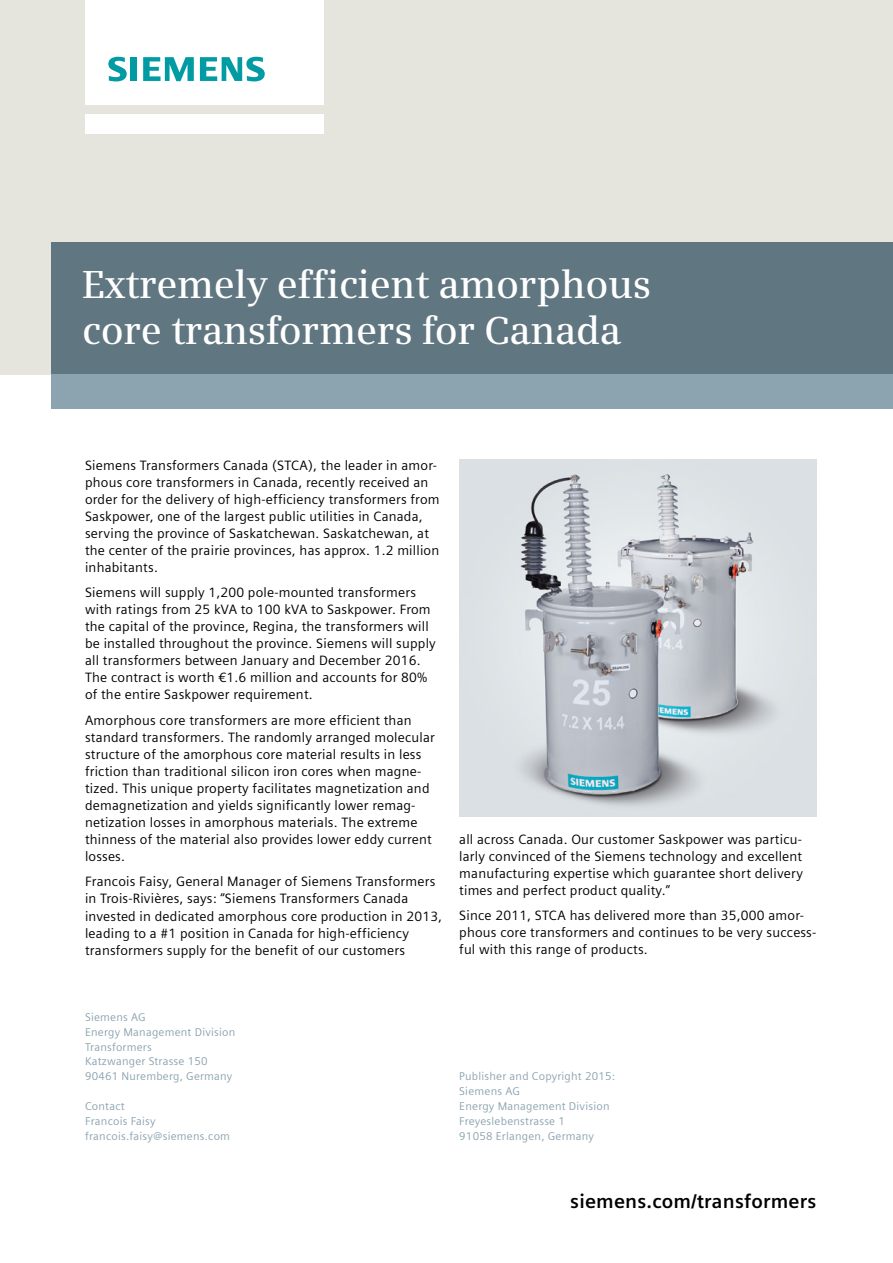
<style>
.page{position:relative;width:893px;height:1263px;background:#fff}
.page>*{position:absolute;margin:0;border:0;box-sizing:border-box;transform-origin:0 0}
.t1{font:600 39px/46.8px "Siemens Serif";letter-spacing:-.01em;color:#fff}
.t2{font:700 19.5px "Siemens Sans";letter-spacing:.01em;color:#000}
.t3{font:13.5px/17px "Siemens Sans";letter-spacing:.015em;color:#000}
.t4{font:11.25px/14.9px "Siemens Sans";letter-spacing:.02em;color:#8ca3b0}
</style>
<div class="page">
<div style="left:0;top:0;width:893px;height:374px;background:#e5e4dd"></div>
<div style="left:85px;top:114px;width:238px;height:19px;background:#fff"></div>
<div style="left:85px;top:0;width:238px;height:105px;background:#fff"></div>
<svg style="left:108px;top:57px;width:19px;height:24px"></svg>
<div style="left:130px;top:57px;width:7px;height:24px;background:#009ba3"></div>
<svg style="left:143px;top:57px;width:51px;height:24px"></svg>
<svg style="left:200px;top:57px;width:65px;height:24px"></svg>
<div style="left:51px;top:374px;width:842px;height:34px;background:#8ca3b0"></div>
<div style="left:51px;top:242px;width:842px;height:132px;background:#607680"></div>
<img style="left:459px;top:459px;width:357px;height:357px">
<h1 class="t1" style="left:82px;top:260px;width:570px">Extremely efficient amorphous core transformers for Canada</h1>
<p class="t3" style="left:85px;top:457px;width:356px">Siemens Transformers Canada (STCA), the leader in amor&shy;phous core transformers in Canada, recently received an order for the delivery of high-efficiency transformers from Saskpower, one of the largest public utilities in Canada, serving the province of Saskatchewan. Saskatchewan, at the center of the prairie provinces, has approx. 1.2 million inhabitants.</p>
<p class="t3" style="left:85px;top:584px;width:352px">Siemens will supply 1,200 pole-mounted transformers with ratings from 25 kVA to 100 kVA to Saskpower. From the capital of the province, Regina, the transformers will be installed throughout the province. Siemens will supply all transformers between January and December 2016.<br>The contract is worth €1.6 million and accounts for 80% of the entire Saskpower requirement.</p>
<p class="t3" style="left:85px;top:712px;width:351px">Amorphous core transformers are more efficient than standard transformers. The randomly arranged molecular structure of the amorphous core material results in less friction than traditional silicon iron cores when magne&shy;tized. This unique property facilitates magnetization and demagnetization and yields significantly lower remag&shy;netization losses in amorphous materials. The extreme thinness of the material also provides lower eddy current losses.</p>
<p class="t3" style="left:85px;top:873px;width:359px">Francois Faisy, General Manager of Siemens Transformers in Trois-Rivières, says: “Siemens Transformers Canada invested in dedicated amorphous core production in 2013, leading to a #1 position in Canada for high-efficiency transformers supply for the benefit of our customers</p>
<p class="t3" style="left:459px;top:831px;width:345px;text-align:justify">all across Canada. Our customer Saskpower was particu&shy;larly convinced of the Siemens technology and excellent manufacturing expertise which guarantee short delivery times and perfect product quality.”</p>
<p class="t3" style="left:459px;top:907px;width:359px">Since 2011, STCA has delivered more than 35,000 amor&shy;phous core transformers and continues to be very success&shy;ful with this range of products.</p>
<p class="t4" style="left:85px;top:1009px;width:152px">Siemens AG<br>Energy Management Division<br>Transformers<br>Katzwanger Strasse 150<br>90461 Nuremberg, Germany</p>
<p class="t4" style="left:85px;top:1099px;width:147px">Contact<br>Francois Faisy francois.faisy@siemens.com</p>
<p class="t4" style="left:459px;top:1069px;width:157px">Publisher and Copyright 2015:<br>Siemens AG<br>Energy Management Division<br>Freyeslebenstrasse 1<br>91058 Erlangen, Germany</p>
<h2 class="t2" style="left:570px;top:1190px;width:248px">siemens.com/transformers</h2>
</div>
